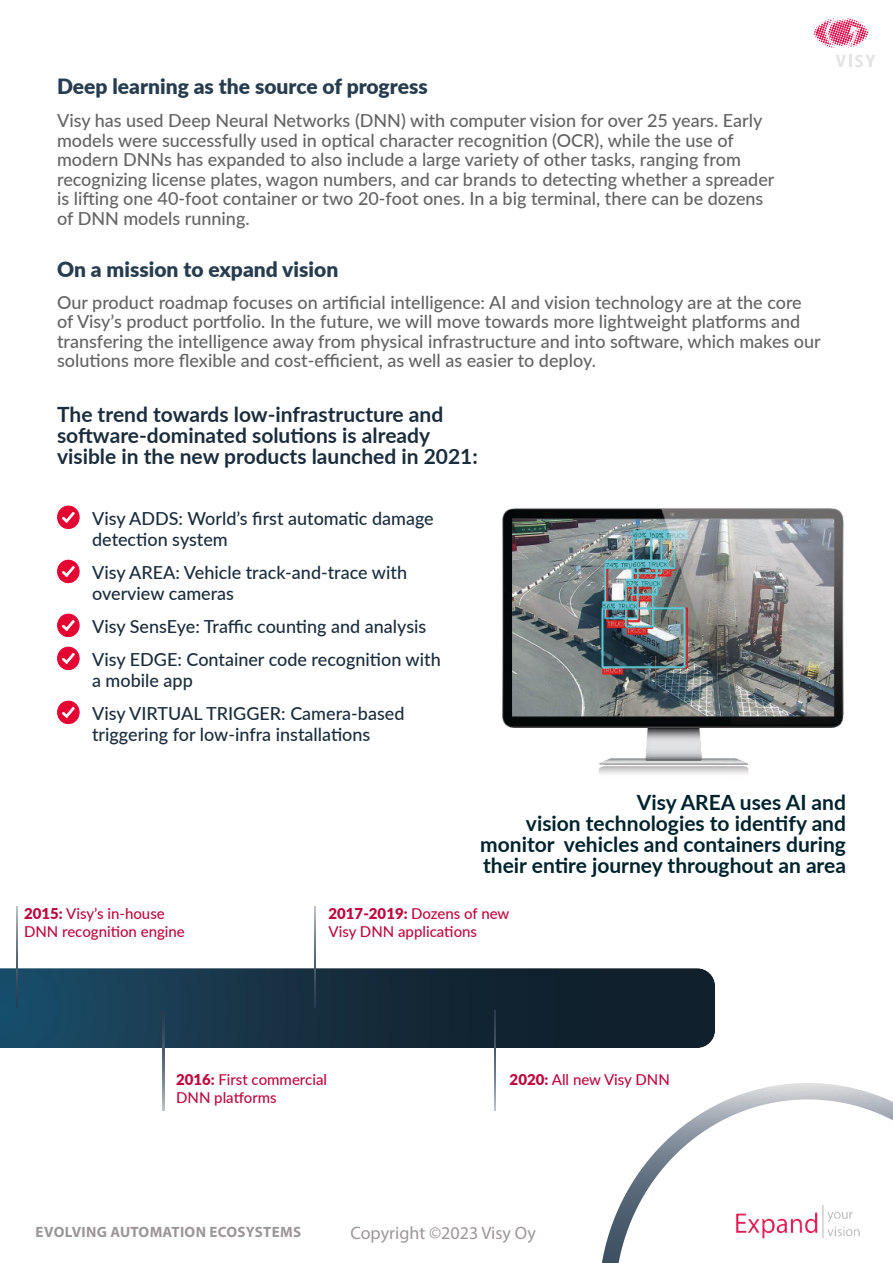
<style>
.page{position:relative;width:893px;height:1263px;background:#fff}
.page>*{position:absolute;margin:0;border:0;box-sizing:border-box;transform-origin:0 0}
.t1{font:700 21px/21px "Lato";color:#00232d;text-align:right}
.t2{font:700 21px/21px "Lato";color:#1b2d3c}
.t3{font:900 21px "Lato";color:#273d4f}
.t4{font:500 18px/19.5px "Lato";color:#646463}
.t5{font:500 18px/21px "Lato";color:#1b2d3c}
.t6{font:18px "Myriad Pro";color:#9b9796}
.t7{font:500 15px/18px "Lato";color:#bd0a40}
.t8{font:700 15px "Myriad Pro";letter-spacing:.02em;color:#9b9796}
.s1{font-weight:900}
</style>
<div class="page">
<svg style="left:814px;top:18px;width:55px;height:30px"></svg>
<svg style="left:836px;top:55px;width:39px;height:12px"></svg>
<svg style="left:0;top:968px;width:715px;height:80px;background:#163142"></svg>
<svg style="left:602px;top:1083px;width:291px;height:180px"></svg>
<hr style="left:16px;top:907px;width:2px;height:100px;background:#fff">
<hr style="left:163px;top:1010px;width:1px;height:101px;background:#fff">
<hr style="left:314px;top:907px;width:2px;height:100px;background:#fff">
<hr style="left:494px;top:1010px;width:2px;height:101px;background:#fff">
<img style="left:502px;top:508px;width:342px;height:266px">
<svg style="left:57px;top:506px;width:23px;height:23px"></svg>
<svg style="left:57px;top:560px;width:23px;height:23px"></svg>
<svg style="left:57px;top:614px;width:23px;height:23px"></svg>
<svg style="left:57px;top:647px;width:23px;height:23px"></svg>
<svg style="left:57px;top:701px;width:23px;height:23px"></svg>
<p class="t3" style="left:57px;top:71px;width:372px">Deep learning as the source of progress</p>
<p class="t4" style="left:57px;top:110px;width:719px">Visy has used Deep Neural Networks (DNN) with computer vision for over 25 years. Early models were successfully used in optical character recognition (OCR), while the use of modern DNNs has expanded to also include a large variety of other tasks, ranging from recognizing license plates, wagon numbers, and car brands to detecting whether a spreader is lifting one 40-foot container or two 20-foot ones. In a big terminal, there can be dozens of DNN models running.</p>
<p class="t3" style="left:57px;top:253px;width:283px">On a mission to expand vision</p>
<p class="t4" style="left:57px;top:292px;width:765px">Our product roadmap focuses on artificial intelligence: AI and vision technology are at the core of Visy’s product portfolio. In the future, we will move towards more lightweight platforms and transfering the intelligence away from physical infrastructure and into software, which makes our solutions more flexible and cost-efficient, as well as easier to deploy.</p>
<p class="t2" style="left:57px;top:403px;width:422px">The trend towards low-infrastructure and software-dominated solutions is already visible in the new products launched in 2021:</p>
<p class="t5" style="left:92px;top:507px;width:343px">Visy ADDS: World’s first automatic damage detection system</p>
<p class="t5" style="left:92px;top:561px;width:316px">Visy AREA: Vehicle track-and-trace with overview cameras</p>
<p class="t5" style="left:92px;top:609px;width:350px;line-height:33px">Visy SensEye: Traffic counting and analysis<br>Visy EDGE: Container code recognition with</p>
<p class="t5" style="left:92px;top:663px;width:314px;line-height:33px">a mobile app<br>Visy VIRTUAL TRIGGER: Camera-based</p>
<p class="t5" style="left:92px;top:723px;width:280px">triggering for low-infra installations</p>
<p class="t1" style="left:480px;top:791px;width:367px">Visy AREA uses AI and<br>vision technologies to identify and monitor vehicles and containers during their entire journey throughout an area</p>
<p class="t7" style="left:24px;top:904px;width:162px"><span class="s1">2015:</span> Visy’s in-house<br>DNN recognition engine</p>
<p class="t7" style="left:329px;top:904px;width:182px"><span class="s1">2017-2019:</span> Dozens of new<br>Visy DNN applications</p>
<p class="t7" style="left:176px;top:1069px;width:152px"><span class="s1">2016:</span> First commercial<br>DNN platforms</p>
<p class="t7" style="left:510px;top:1070px;width:162px"><span class="s1">2020:</span> All new Visy DNN</p>
<p class="t8" style="left:36px;top:1223px;width:267px">EVOLVING AUTOMATION ECOSYSTEMS</p>
<p class="t6" style="left:350px;top:1226px;width:187px">Copyright ©2023 Visy Oy</p>
</div>
